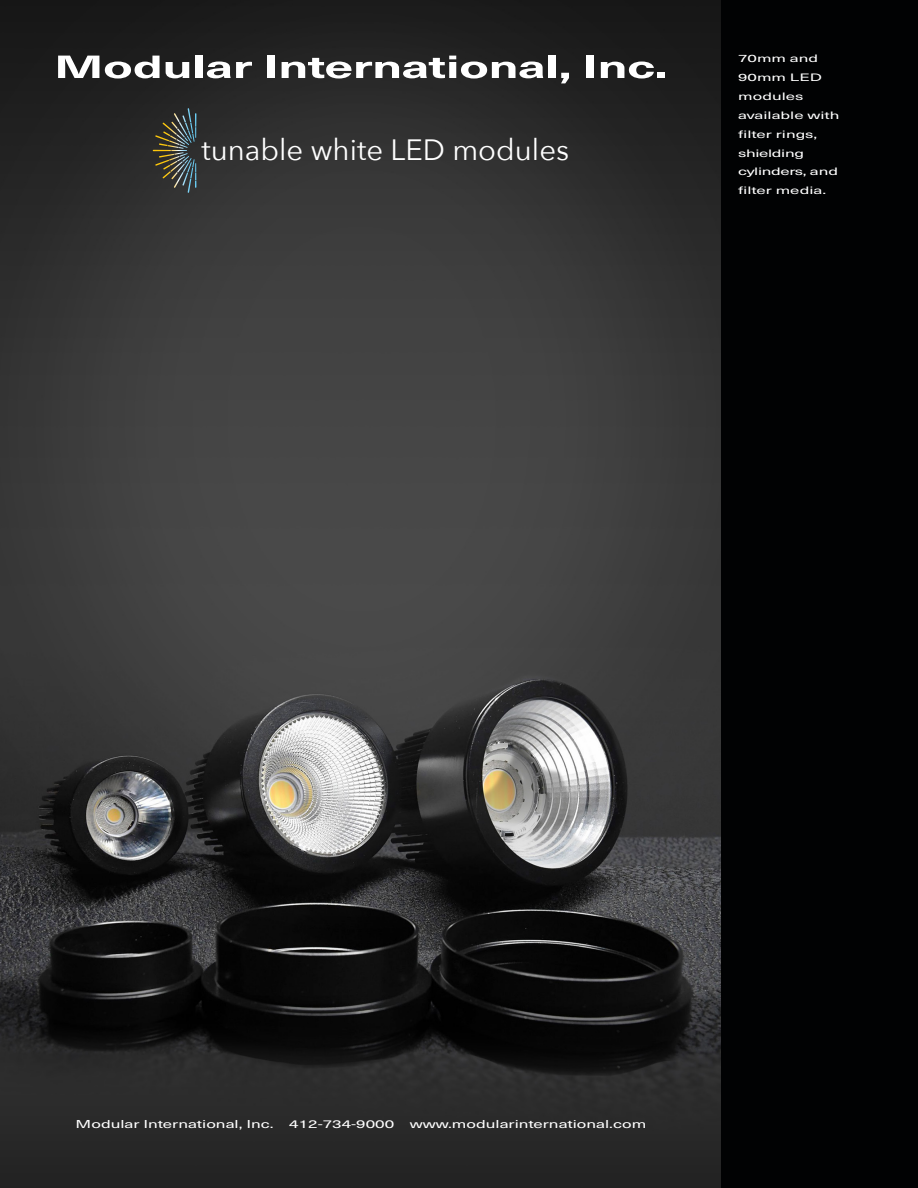
<style>
.page{position:relative;width:918px;height:1188px;background:#fff}
.page>*{position:absolute;margin:0;border:0;box-sizing:border-box;transform-origin:0 0}
.t1{font:700 31.5px "Neue Haas Unica W1 G";letter-spacing:-.01em;color:#fff;scale:1.6 1}
.t2{font:29.4px "Avenir Next";color:#fff}
.t3{font:11.25px "Neue Haas Unica W1 G";color:#fff;scale:1.5 1}
.t4{font:10.5px/18.9px "Neue Haas Unica W1 G";color:#fff;scale:1.6 1}
</style>
<div class="page">
<img style="left:0;top:0;width:722px;height:1188px">
<div style="left:722px;top:0;width:196px;height:1188px;background:#010203"></div>
<svg style="left:153px;top:108px;width:43px;height:85px;background:#444841"></svg>
<p class="t1" style="left:54px;top:43px;width:385px">Modular International, Inc.</p>
<p class="t2" style="left:202px;top:125px;width:369px">tunable white LED modules</p>
<p class="t4" style="left:738px;top:48px;width:65px">70mm and<br>90mm LED modules available with filter rings, shielding cylinders, and filter media.</p>
<p class="t3" style="left:76px;top:1116px;width:134px">Modular International, Inc.</p>
<p class="t3" style="left:289px;top:1116px;width:71px">412-734-9000</p>
<p class="t3" style="left:410px;top:1116px;width:159px">www.modularinternational.com</p>
</div>
